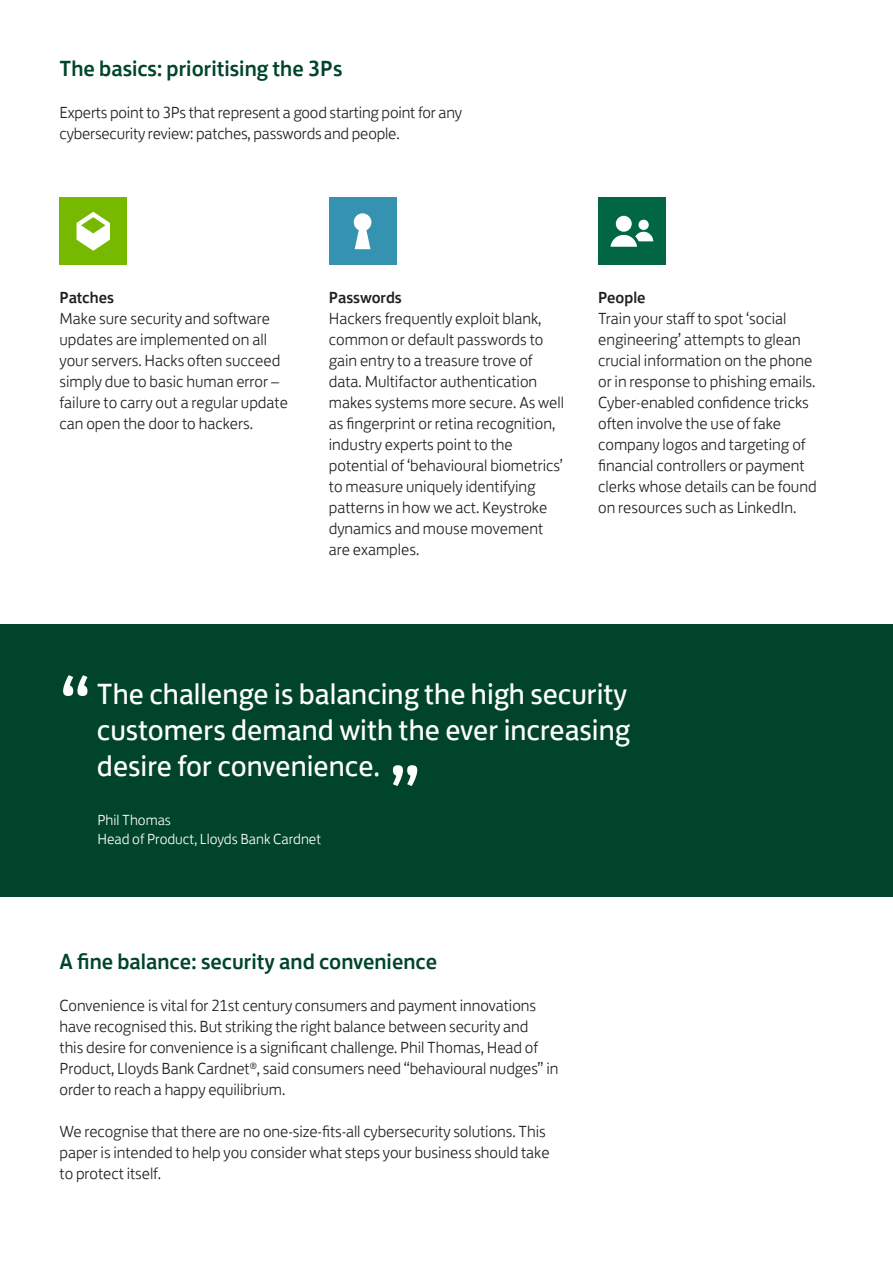
<style>
.page{position:relative;width:893px;height:1263px;background:#fff}
.page>*{position:absolute;margin:0;border:0;box-sizing:border-box;transform-origin:0 0}
.t1{font:700 60px "Lloyds Bank Jack";color:#fff}
.t2{font:30px/36px "Lloyds Bank Jack";color:#fff;text-align:justify}
.t3{font:500 22.5px "Lloyds Bank Jack";color:#004529}
.t4{font:300 16.5px/21px "Lloyds Bank Jack";color:#231f20}
.t5{font:500 16.5px "Lloyds Bank Jack";color:#231f20}
.t6{font:300 15px "Lloyds Bank Jack";color:#fff}
</style>
<div class="page">
<div style="left:0;top:624px;width:893px;height:272px;background:#004529"></div>
<div style="left:329px;top:198px;width:67px;height:67px;background:#3592b1"></div>
<svg style="left:354px;top:213px;width:17px;height:36px"></svg>
<div style="left:598px;top:198px;width:68px;height:67px;background:#064"></div>
<div style="left:638px;top:220px;width:11px;height:10px;background:#fff;border-radius:50%"></div>
<div style="left:616px;top:216px;width:16px;height:16px;background:#fff;border-radius:50%"></div>
<svg style="left:610px;top:232px;width:43px;height:15px"></svg>
<div style="left:60px;top:198px;width:67px;height:67px;background:#77b800"></div>
<svg style="left:77px;top:212px;width:33px;height:39px"></svg>
<p class="t3" style="left:60px;top:50px;width:284px">The basics: prioritising the 3Ps</p>
<p class="t4" style="left:60px;top:101px;width:404px">Experts point to 3Ps that represent a good starting point for any cybersecurity review: patches, passwords and people.</p>
<p class="t5" style="left:60px;top:284px;width:56px">Patches</p>
<p class="t4" style="left:60px;top:306px;width:230px">Make sure security and software updates are implemented on all your servers. Hacks often succeed simply due to basic human error – failure to carry out a regular update can open the door to hackers.</p>
<p class="t5" style="left:329px;top:284px;width:74px">Passwords</p>
<p class="t4" style="left:329px;top:306px;width:237px">Hackers frequently exploit blank, common or default passwords to gain entry to a treasure trove of data. Multifactor authentication makes systems more secure. As well as fingerprint or retina recognition, industry experts point to the potential of ‘behavioural biometrics’ to measure uniquely identifying patterns in how we act. Keystroke dynamics and mouse movement are examples.</p>
<p class="t5" style="left:598px;top:284px;width:49px">People</p>
<p class="t4" style="left:598px;top:306px;width:220px">Train your staff to spot ‘social engineering’ attempts to glean crucial information on the phone or in response to phishing emails.<br>Cyber-enabled confidence tricks often involve the use of fake company logos and targeting of financial controllers or payment clerks whose details can be found on resources such as LinkedIn.</p>
<p class="t1" style="left:60px;top:650px;width:33px">“</p>
<p class="t2" style="left:97px;top:673px;width:534px">The challenge is balancing the high security customers demand with the ever increasing desire for convenience.</p>
<p class="t1" style="left:389px;top:703px;width:33px">„</p>
<p class="t6" style="left:97px;top:808px;width:75px">Phil Thomas</p>
<p class="t6" style="left:97px;top:827px;width:225px">Head of Product, Lloyds Bank Cardnet</p>
<p class="t3" style="left:60px;top:943px;width:379px">A fine balance: security and convenience</p>
<p class="t4" style="left:60px;top:994px;width:500px">Convenience is vital for 21st century consumers and payment innovations have recognised this. But striking the right balance between security and<br>this desire for convenience is a significant challenge. Phil Thomas, Head of Product, Lloyds Bank Cardnet<sup>®</sup>, said consumers need “behavioural nudges” in order to reach a happy equilibrium.</p>
<p class="t4" style="left:60px;top:1120px;width:492px">We recognise that there are no one-size-fits-all cybersecurity solutions. This paper is intended to help you consider what steps your business should take to protect itself.</p>
</div>
